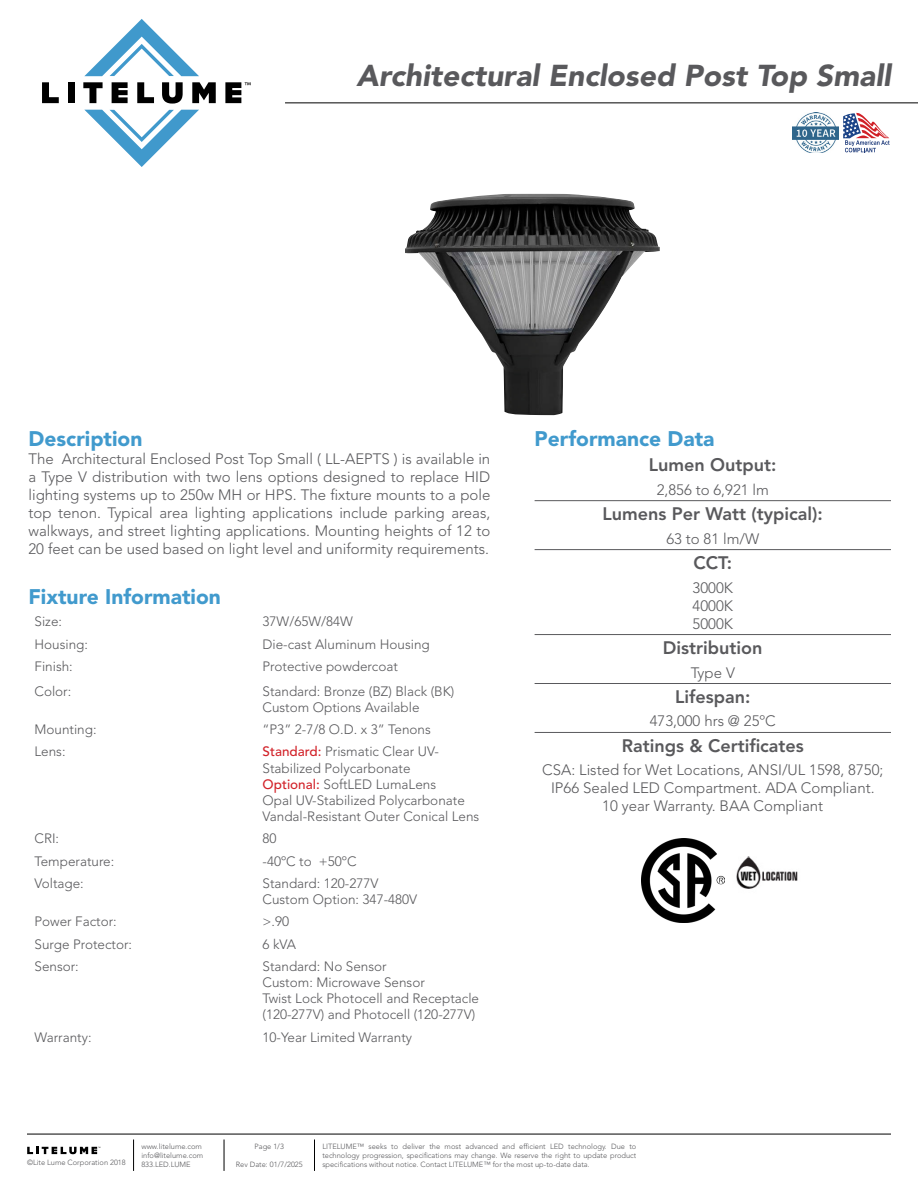
<style>
.page{position:relative;width:918px;height:1188px;background:#fff}
.page>*{position:absolute;margin:0;border:0;box-sizing:border-box;transform-origin:0 0}
.t1{font:italic 900 30px "Avenir LT Std";color:#59595c}
.t2{font:900 21px "Avenir LT Std";color:#419acd}
.t3{font:800 18px "Avenir LT Std";color:#59595c}
.t4{font:300 15px/18px "Avenir LT Std";color:#59595c;text-align:justify}
.t5{font:300 13.5px/16.2px "Avenir LT Std";color:#59595c}
.t6{font:300 7.5px/9px "Avenir LT Std";color:#59595c;text-align:justify}
.s1{font-weight:500;color:#d2232a}
</style>
<div class="page">
<hr style="left:27px;top:1134px;width:864px;height:1px;background:#000">
<hr style="left:285px;top:103px;width:633px;height:1px;background:#000">
<hr style="left:133px;top:1140px;width:1px;height:31px;background:#000">
<hr style="left:224px;top:1140px;width:1px;height:31px;background:#000">
<hr style="left:314px;top:1140px;width:1px;height:31px;background:#000">
<svg style="left:27px;top:1147px;width:73px;height:7px"></svg>
<svg style="left:42px;top:82px;width:17px;height:21px"></svg>
<div style="left:68px;top:82px;width:7px;height:21px;background:#000"></div>
<svg style="left:83px;top:82px;width:20px;height:21px"></svg>
<svg style="left:112px;top:82px;width:16px;height:21px"></svg>
<svg style="left:137px;top:82px;width:17px;height:21px"></svg>
<svg style="left:162px;top:82px;width:21px;height:22px"></svg>
<svg style="left:192px;top:82px;width:24px;height:21px"></svg>
<svg style="left:84px;top:19px;width:115px;height:57px"></svg>
<svg style="left:85px;top:110px;width:114px;height:57px"></svg>
<svg style="left:225px;top:82px;width:26px;height:21px"></svg>
<hr style="left:535px;top:500px;width:356px;height:1px;background:#59595c">
<hr style="left:535px;top:549px;width:356px;height:1px;background:#59595c">
<hr style="left:535px;top:634px;width:356px;height:1px;background:#59595c">
<hr style="left:535px;top:683px;width:356px;height:1px;background:#59595c">
<hr style="left:535px;top:732px;width:356px;height:1px;background:#59595c">
<img style="left:736px;top:857px;width:62px;height:32px">
<img style="left:405px;top:194px;width:255px;height:221px">
<img style="left:641px;top:838px;width:83px;height:85px">
<img style="left:793px;top:112px;width:45px;height:41px">
<svg style="left:843px;top:113px;width:47px;height:39px"></svg>
<h1 class="t1" style="left:357px;top:57px;width:536px">Architectural Enclosed Post Top Small</h1>
<h2 class="t2" style="left:29px;top:426px;width:115px">Description</h2>
<p class="t4" style="left:29px;top:450px;width:463px">The Architectural Enclosed Post Top Small ( LL-AEPTS ) is available in a Type V distribution with two lens options designed to replace HID lighting systems up to 250w MH or HPS. The fixture mounts to a pole top tenon. Typical area lighting applications include parking areas, walkways, and street lighting applications. Mounting heights of 12 to 20 feet can be used based on light level and uniformity requirements.</p>
<h2 class="t2" style="left:29px;top:584px;width:194px">Fixture Information</h2>
<p class="t5" style="left:35px;top:614px;width:29px">Size:</p>
<p class="t5" style="left:263px;top:614px;width:92px">37W/65W/84W</p>
<p class="t5" style="left:35px;top:636px;width:55px">Housing:</p>
<p class="t5" style="left:263px;top:636px;width:169px">Die-cast Aluminum Housing</p>
<p class="t5" style="left:35px;top:658px;width:40px">Finish:</p>
<p class="t5" style="left:263px;top:658px;width:137px">Protective powdercoat</p>
<p class="t5" style="left:35px;top:683px;width:38px">Color:</p>
<p class="t5" style="left:263px;top:683px;width:193px">Standard: Bronze (BZ) Black (BK)<br>Custom Options Available</p>
<p class="t5" style="left:35px;top:722px;width:64px">Mounting:</p>
<p class="t5" style="left:263px;top:722px;width:170px">“P3” 2-7/8 O.D. x 3” Tenons</p>
<p class="t5" style="left:35px;top:744px;width:33px">Lens:</p>
<p class="t5" style="left:263px;top:744px;width:218px"><span class="s1">Standard:</span> Prismatic Clear UV-<br>Stabilized Polycarbonate<br><span class="s1">Optional:</span> SoftLED LumaLens<br>Opal UV-Stabilized Polycarbonate<br>Vandal-Resistant Outer Conical Lens</p>
<p class="t5" style="left:35px;top:831px;width:26px">CRI:</p>
<p class="t5" style="left:263px;top:831px;width:16px">80</p>
<p class="t5" style="left:35px;top:853px;width:81px">Temperature:</p>
<p class="t5" style="left:263px;top:853px;width:96px">-40ºC to +50ºC</p>
<p class="t5" style="left:35px;top:875px;width:51px">Voltage:</p>
<p class="t5" style="left:263px;top:875px;width:156px">Standard: 120-277V<br>Custom Option: 347-480V</p>
<p class="t5" style="left:35px;top:914px;width:84px">Power Factor:</p>
<p class="t5" style="left:263px;top:914px;width:28px">&gt;.90</p>
<p class="t5" style="left:35px;top:936px;width:99px">Surge Protector:</p>
<p class="t5" style="left:263px;top:936px;width:35px">6 kVA</p>
<p class="t5" style="left:35px;top:958px;width:46px">Sensor:</p>
<p class="t5" style="left:263px;top:958px;width:218px">Standard: No Sensor<br>Custom: Microwave Sensor<br>Twist Lock Photocell and Receptacle (120-277V) and Photocell (120-277V)</p>
<p class="t5" style="left:35px;top:1029px;width:59px">Warranty:</p>
<p class="t5" style="left:263px;top:1029px;width:151px">10-Year Limited Warranty</p>
<h2 class="t2" style="left:535px;top:426px;width:181px">Performance Data</h2>
<h3 class="t3" style="left:649px;top:454px;width:129px">Lumen Output:</h3>
<p class="t4" style="left:657px;top:481px;width:114px">2,856 to 6,921 lm</p>
<h3 class="t3" style="left:603px;top:503px;width:222px">Lumens Per Watt (typical):</h3>
<p class="t4" style="left:666px;top:529px;width:94px">63 to 81 lm/W</p>
<h3 class="t3" style="left:693px;top:552px;width:40px">CCT:</h3>
<p class="t4" style="left:693px;top:578px;width:42px">3000K 4000K 5000K</p>
<h3 class="t3" style="left:663px;top:637px;width:101px">Distribution</h3>
<p class="t4" style="left:691px;top:663px;width:46px">Type V</p>
<h3 class="t3" style="left:675px;top:686px;width:77px">Lifespan:</h3>
<p class="t4" style="left:650px;top:712px;width:128px">473,000 hrs @ 25ºC</p>
<h3 class="t3" style="left:622px;top:735px;width:184px">Ratings &amp; Certificates</h3>
<p class="t4" style="left:542px;top:761px;width:343px;text-align:center">CSA: Listed for Wet Locations, ANSI/UL 1598, 8750;<br>IP66 Sealed LED Compartment. ADA Compliant.<br>10 year Warranty. BAA Compliant</p>
<p class="t6" style="left:141px;top:1142px;width:63px;text-align:left">www.litelume.com info@litelume.com<br>833.LED.LUME</p>
<p class="t6" style="left:255px;top:1142px;width:31px">Page 1/3</p>
<p class="t6" style="left:27px;top:1158px;width:100px">©Lite Lume Corporation 2018</p>
<p class="t6" style="left:236px;top:1160px;width:68px">Rev Date: 01/7/2025</p>
<p class="t6" style="left:322px;top:1142px;width:316px">LITELUME™ seeks to deliver the most advanced and efficient LED technology. Due to technology progression, specifications may change. We reserve the right to update product specifications without notice. Contact LITELUME™ for the most up-to-date data.</p>
</div>
